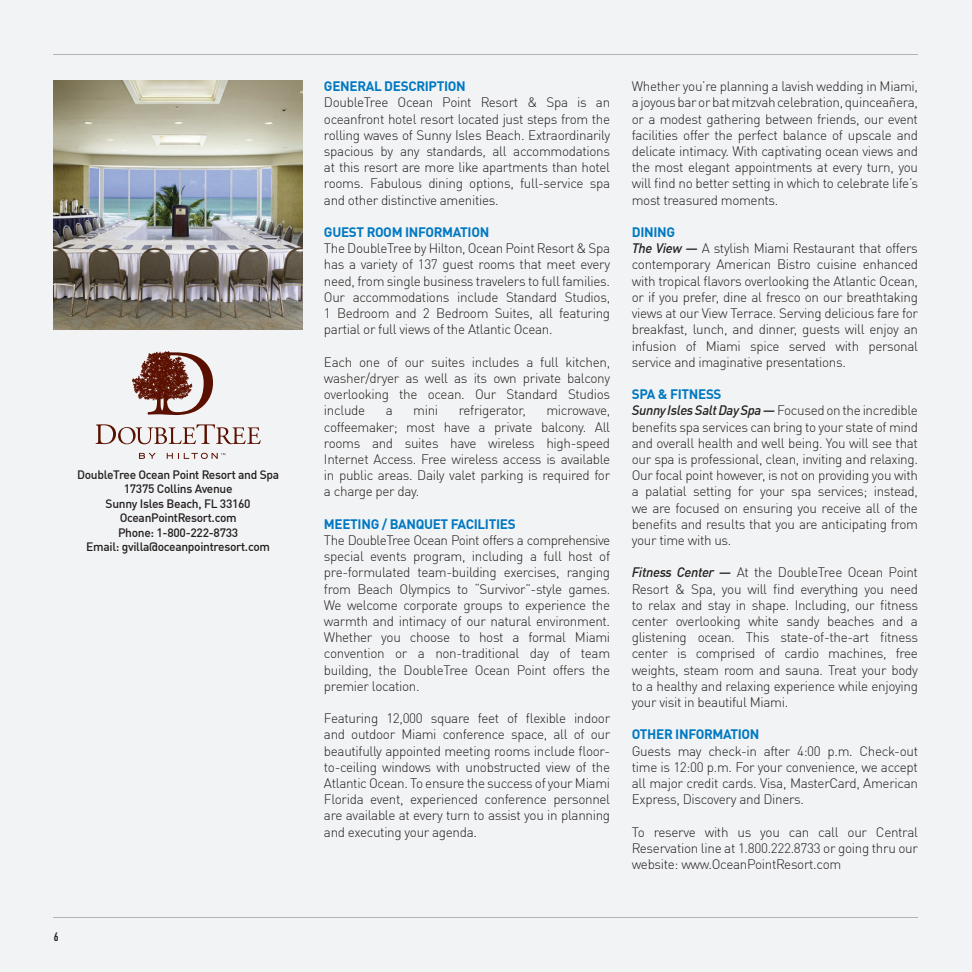
<style>
.page{position:relative;width:972px;height:972px;background:#f2f3f4}
.page>*{position:absolute;margin:0;border:0;box-sizing:border-box;transform-origin:0 0}
.t1{font:300 13.5px/16.2px "DIN Offc";letter-spacing:-.025em;color:#231f20;text-align:justify}
.t2{font:700 13.5px "DIN Offc";letter-spacing:-.025em;color:#0079c2}
.t3{font:500 12px/14.4px "DIN Offc";letter-spacing:-.025em;color:#231f20;text-align:center}
.t4{font:700 12px "DIN Cond";color:#231f20}
.s1{font-weight:500;font-style:italic}
</style>
<div class="page">
<img style="left:54px;top:81px;width:248px;height:248px">
<svg style="left:132px;top:351px;width:81px;height:64px"></svg>
<svg style="left:96px;top:424px;width:165px;height:20px"></svg>
<svg style="left:139px;top:453px;width:17px;height:6px"></svg>
<svg style="left:167px;top:453px;width:58px;height:6px"></svg>
<hr style="left:54px;top:54px;width:864px;height:1px;background:#b2b3b7">
<hr style="left:54px;top:917px;width:864px;height:1px;background:#b2b3b7">
<p class="t3" style="left:77px;top:467px;width:204px">DoubleTree Ocean Point Resort and Spa</p>
<p class="t3" style="left:106px;top:481px;width:147px">17375 Collins Avenue<br>Sunny Isles Beach, FL 33160</p>
<p class="t3" style="left:86px;top:510px;width:185px">OceanPointResort.com<br>Phone: 1-800-222-8733<br>Email: gvilla@oceanpointresort.com</p>
<p class="t4" style="left:54px;top:929px;width:6px">6</p>
<p class="t2" style="left:324px;top:78px;width:143px">GENERAL DESCRIPTION</p>
<p class="t1" style="left:324px;top:94px;width:288px">DoubleTree Ocean Point Resort &amp; Spa is an oceanfront hotel resort located just steps from the rolling waves of Sunny Isles Beach. Extraordinarily spacious by any standards, all accommodations at this resort are more like apartments than hotel rooms. Fabulous dining options, full-service spa and other distinctive amenities.</p>
<p class="t2" style="left:324px;top:223px;width:167px">GUEST ROOM INFORMATION</p>
<p class="t1" style="left:324px;top:240px;width:288px">The DoubleTree by Hilton, Ocean Point Resort &amp; Spa has a variety of 137 guest rooms that meet every need, from single business travelers to full families.<br>Our accommodations include Standard Studios, 1 Bedroom and 2 Bedroom Suites, all featuring partial or full views of the Atlantic Ocean.</p>
<p class="t1" style="left:324px;top:354px;width:288px">Each one of our suites includes a full kitchen, washer/dryer as well as its own private balcony overlooking the ocean. Our Standard Studios include</p>
<p class="t1" style="left:324px;top:402px;width:288px;text-indent:222px">microwave, coffeemaker; most have a private balcony. All rooms and suites have wireless high-speed Internet Access. Free wireless access is available in public areas. Daily valet parking is required for a charge per day.</p>
<p class="t2" style="left:324px;top:515px;width:193px">MEETING / BANQUET FACILITIES</p>
<p class="t1" style="left:324px;top:532px;width:288px">The DoubleTree Ocean Point offers a comprehensive special events program, including a full host of pre-formulated team-building exercises, ranging from Beach Olympics to “Survivor”-style games.<br>We welcome corporate groups to experience the warmth and intimacy of our natural environment.<br>Whether you choose to host a formal Miami convention or a non-traditional day of team building, the DoubleTree Ocean Point offers the premier location.</p>
<p class="t1" style="left:324px;top:710px;width:288px">Featuring 12,000 square feet of flexible indoor and outdoor Miami conference space, all of our beautifully appointed meeting rooms include floor&shy;to-ceiling windows with unobstructed view of the Atlantic Ocean. To ensure the success of your Miami Florida event, experienced conference personnel are available at every turn to assist you in planning and executing your agenda.</p>
<p class="t1" style="left:386px;top:402px;width:9px">a</p>
<p class="t1" style="left:413px;top:402px;width:27px">mini</p>
<p class="t1" style="left:459px;top:402px;width:69px">refrigerator,</p>
<p class="t1" style="left:632px;top:78px;width:288px">Whether you’re planning a lavish wedding in Miami, a joyous bar or bat mitzvah celebration, quinceañera, or a modest gathering between friends, our event facilities offer the perfect balance of upscale and delicate intimacy. With captivating ocean views and the most elegant appointments at every turn, you will find no better setting in which to celebrate life’s most treasured moments.</p>
<p class="t2" style="left:632px;top:223px;width:45px">DINING</p>
<p class="t1" style="left:632px;top:240px;width:288px"><span class="s1">The View —</span> A stylish Miami Restaurant that offers contemporary American Bistro cuisine enhanced with tropical flavors overlooking the Atlantic Ocean, or if you prefer, dine al fresco on our breathtaking views at our View Terrace. Serving delicious fare for breakfast, lunch, and dinner, guests will enjoy an infusion of Miami spice served with personal service and imaginative presentations.</p>
<p class="t2" style="left:632px;top:385px;width:91px">SPA &amp; FITNESS</p>
<p class="t1" style="left:632px;top:402px;width:288px"><span class="s1">Sunny Isles Salt Day Spa —</span> Focused on the incredible benefits spa services can bring to your state of mind and overall health and well being. You will see that our spa is professional, clean, inviting and relaxing.<br>Our focal point however, is not on providing you with a palatial setting for your spa services; instead, we are focused on ensuring you receive all of the benefits and results that you are anticipating from your time with us.</p>
<p class="t1" style="left:632px;top:564px;width:288px"><span class="s1">Fitness Center —</span> At the DoubleTree Ocean Point Resort &amp; Spa, you will find everything you need to relax and stay in shape. Including, our fitness center overlooking white sandy beaches and a glistening ocean. This state-of-the-art fitness center is comprised of cardio machines, free weights, steam room and sauna. Treat your body to a healthy and relaxing experience while enjoying your visit in beautiful Miami.</p>
<p class="t2" style="left:632px;top:726px;width:129px">OTHER INFORMATION</p>
<p class="t1" style="left:632px;top:742px;width:288px">Guests may check-in after 4:00 p.m. Check-out time is 12:00 p.m. For your convenience, we accept all major credit cards. Visa, MasterCard, American Express, Discovery and Diners.</p>
<p class="t1" style="left:632px;top:823px;width:288px">To reserve with us you can call our Central Reservation line at 1.800.222.8733 or going thru our website: www.OceanPointResort.com</p>
</div>
